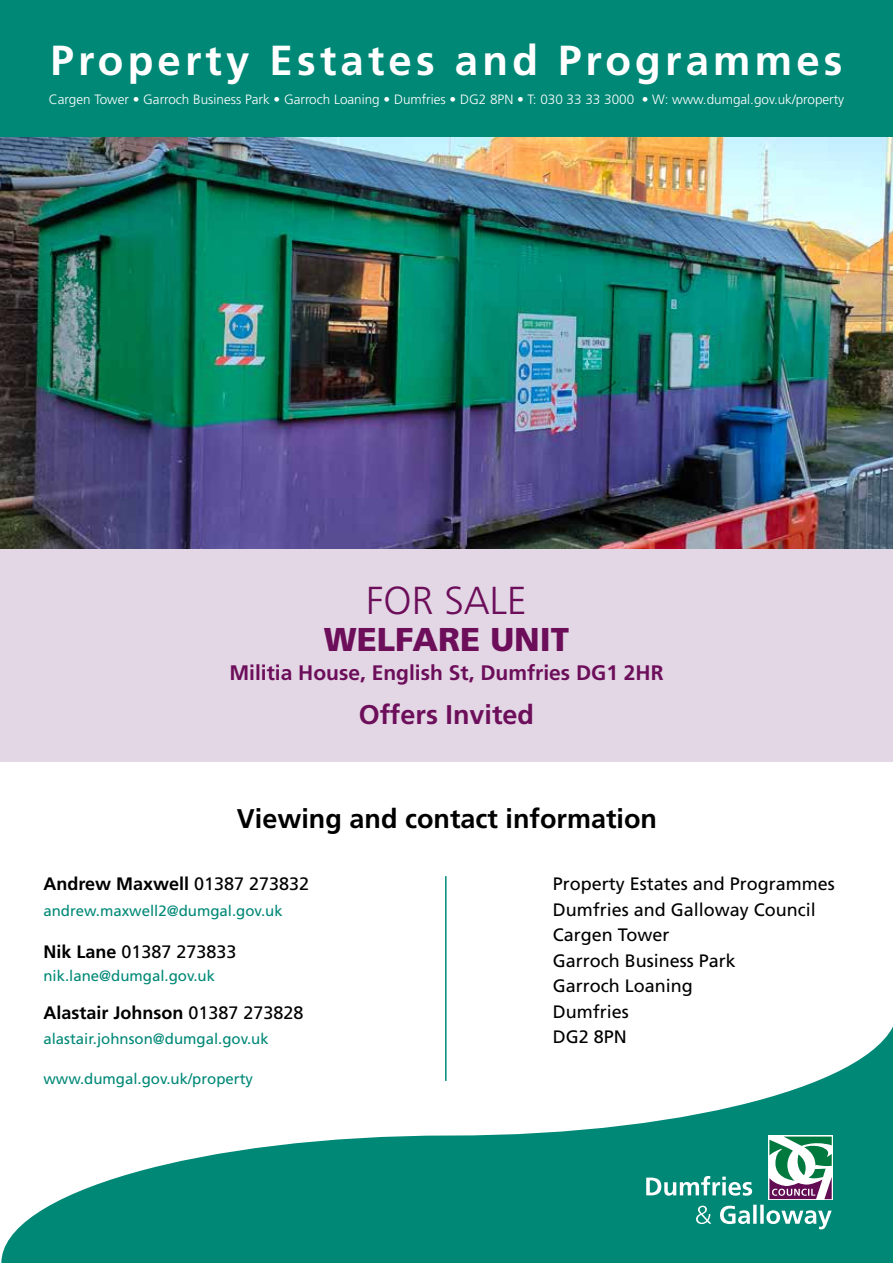
<style>
.page{position:relative;width:893px;height:1263px;background:#fff}
.page>*{position:absolute;margin:0;border:0;box-sizing:border-box;transform-origin:0 0}
.t1{font:700 42px "Frutiger";letter-spacing:.1em;color:#fff}
.t2{font:300 39px "Frutiger";color:#6c0e5a}
.t3{font:900 33px "Frutiger";color:#6c0e5a}
.t4{font:700 27px "Frutiger";color:#000}
.t5{font:700 27px "Frutiger";color:#6c0e5a}
.t6{font:700 21px "Frutiger";color:#6c0e5a}
.t7{font:18px/25.5px "Frutiger";color:#000}
.t8{font:700 18px "Frutiger";color:#000}
.t9{font:15px "Frutiger";color:#087}
.t10{font:300 13.5px "Frutiger";color:#fff}
.s1{font-weight:400}
.s2{font-weight:700}
</style>
<div class="page">
<div style="left:0;top:548px;width:893px;height:214px;background:#e3d6e5"></div>
<div style="left:0;top:0;width:893px;height:137px;background:#087"></div>
<svg style="left:1px;top:1026px;width:892px;height:237px;fill:#087"></svg>
<svg style="left:768px;top:1135px;width:65px;height:65px"></svg>
<svg style="left:769px;top:1136px;width:63px;height:63px"></svg>
<svg style="left:646px;top:1176px;width:106px;height:20px"></svg>
<svg style="left:696px;top:1205px;width:136px;height:24px"></svg>
<hr style="left:445px;top:876px;width:2px;height:205px;background:#087">
<img style="left:0;top:137px;width:893px;height:411px">
<h1 class="t1" style="left:50px;top:35px;width:794px">Property Estates and Programmes</h1>
<p class="t10" style="left:49px;top:91px;width:797px">Cargen Tower • Garroch Business Park • Garroch Loaning • Dumfries • DG2 8PN • T: 030 33 33 3000 • W: www.dumgal.gov.uk/property</p>
<h2 class="t2" style="left:366px;top:579px;width:162px">FOR SALE</h2>
<h3 class="t3" style="left:324px;top:619px;width:247px">WELFARE UNIT</h3>
<p class="t6" style="left:229px;top:661px;width:436px">Militia House, English St, Dumfries DG1 2HR</p>
<h3 class="t5" style="left:359px;top:698px;width:177px">Offers Invited</h3>
<h3 class="t4" style="left:237px;top:803px;width:422px">Viewing and contact information</h3>
<p class="t8" style="left:43px;top:873px;width:267px">Andrew Maxwell <span class="s1">01387 273832</span></p>
<p class="t9" style="left:43px;top:902px;width:241px">andrew.maxwell2@dumgal.gov.uk</p>
<p class="t7" style="left:43px;top:939px;width:195px"><span class="s2">Nik Lane</span> 01387 273833</p>
<p class="t9" style="left:43px;top:967px;width:173px">nik.lane@dumgal.gov.uk</p>
<p class="t8" style="left:43px;top:1002px;width:262px">Alastair Johnson <span class="s1">01387 273828</span></p>
<p class="t9" style="left:43px;top:1030px;width:227px">alastair.johnson@dumgal.gov.uk</p>
<p class="t9" style="left:43px;top:1070px;width:211px">www.dumgal.gov.uk/property</p>
<p class="t7" style="left:553px;top:871px;width:284px">Property Estates and Programmes<br>Dumfries and Galloway Council<br>Cargen Tower<br>Garroch Business Park<br>Garroch Loaning<br>Dumfries<br>DG2 8PN</p>
</div>
